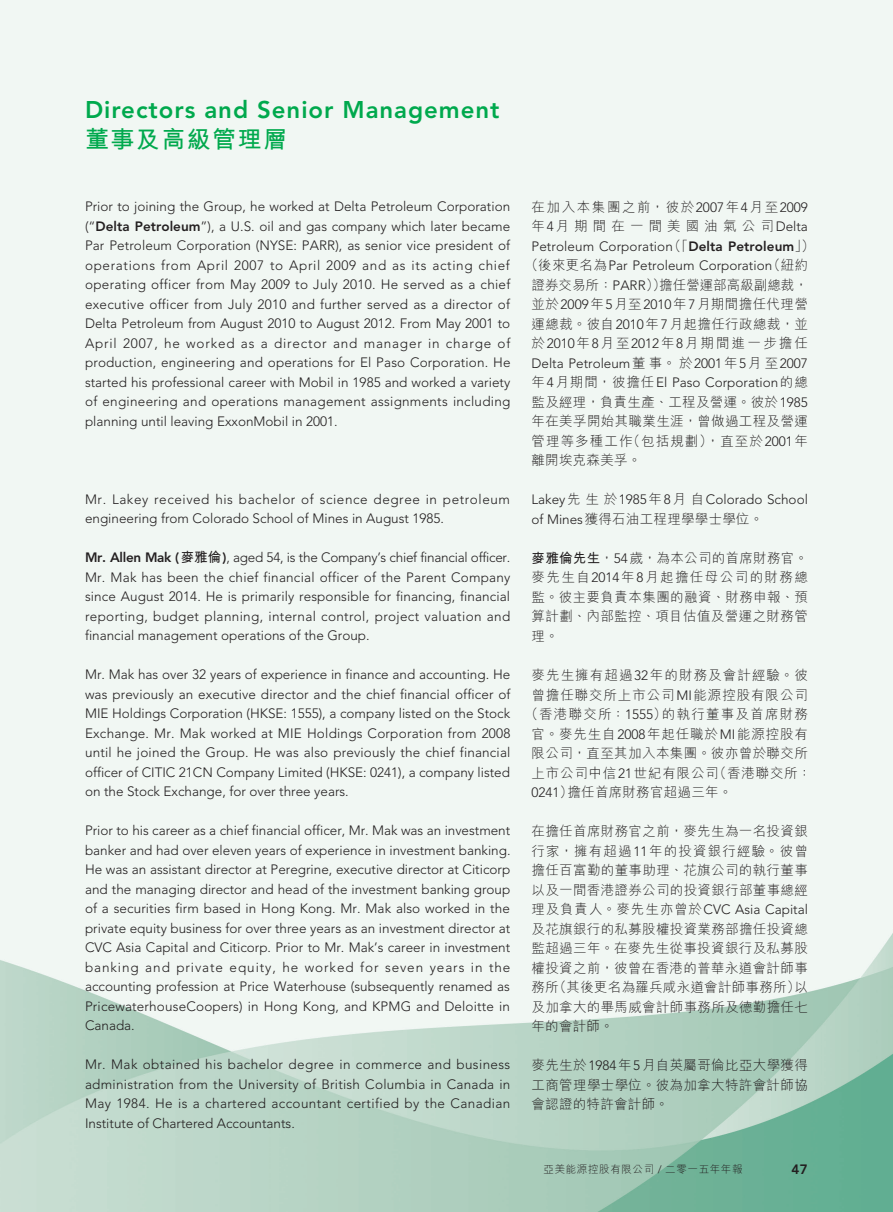
<style>
.page{position:relative;width:893px;height:1212px;background:#fff}
.page>*{position:absolute;margin:0;border:0;box-sizing:border-box;transform-origin:0 0}
.t1{font:800 24px "Avenir LT Std";letter-spacing:.04em;color:#00a94d}
.t2{font:700 24px "M Hei HK";letter-spacing:.06em;color:#00a94d}
._00_txt_E{font:300 13.5px/19.5px "Avenir LT Std";color:#231f20;text-align:justify}
._000_txt_C{font:300 13.5px/19.5px "M Hei HK";letter-spacing:.03em;color:#231f20;text-align:justify}
._000_txt_C-2{font:300 13.5px/19.5px "Avenir LT Std";color:#231f20}
._00_txt_E-2{font:300 13.5px/19.5px "Avenir LT Std";letter-spacing:.045em;color:#231f20}
._000_txt_C-3{font:300 13.5px "M Hei HK";letter-spacing:.08em;color:#231f20}
._000_txt_C-4{font:300 13.5px "M Hei HK";letter-spacing:.065em;color:#231f20}
._000_txt_C-5{font:300 13.5px "M Hei HK";letter-spacing:.12em;color:#231f20}
._000_txt_C-6{font:300 13.5px "M Hei HK";color:#231f20}
._000_txt_C-7{font:300 13.5px "M Hei HK";letter-spacing:.16em;color:#231f20}
._000_txt_C-8{font:300 13.5px "M Hei HK";letter-spacing:.09em;color:#231f20}
._000_txt_C-9{font:300 13.5px "M Hei HK";letter-spacing:.06em;color:#231f20}
._000_txt_C-10{font:300 13.5px "M Hei HK";letter-spacing:.38em;color:#231f20}
.t3{font:800 13.5px "Avenir LT Std";color:#231f20}
.t4{font:300 10.5px "M Hei HK";letter-spacing:.06em;color:#231f20}
.s1{font-weight:800}
.s2{font-family:"M Hei HK";font-weight:700}
.s3{font-family:"Avenir LT Std"}
.s4{font-family:"M Hei HK"}
.s5{font-weight:700}
</style>
<div class="page">
<img style="left:0;top:0;width:893px;height:1212px">
<h1 class="t1" style="left:85px;top:95px;width:416px">Directors and Senior Management</h1>
<h1 class="t2" style="left:85px;top:121px;width:204px">董事及高級管理層</h1>
<p class="_00_txt_E" style="left:85px;top:197px;width:427px">Prior to joining the Group, he worked at Delta Petroleum Corporation (“<span class="s1">Delta Petroleum</span>”), a U.S. oil and gas company which later became Par Petroleum Corporation (NYSE: PARR), as senior vice president of operations from April 2007 to April 2009 and as its acting chief operating officer from May 2009 to July 2010. He served as a chief executive officer from July 2010 and further served as a director of Delta Petroleum from August 2010 to August 2012. From May 2001 to April 2007, he worked as a director and manager in charge of production, engineering and operations for El Paso Corporation. He started his professional career with Mobil in 1985 and worked a variety of engineering and operations management assignments including planning until leaving ExxonMobil in 2001.</p>
<p class="_00_txt_E-2" style="left:85px;top:489px;width:427px">Mr. Lakey received his bachelor of science degree in petroleum engineering from Colorado School of Mines in August 1985.</p>
<p class="_00_txt_E" style="left:85px;top:548px;width:427px"><span class="s1">Mr. Allen Mak (</span><span class="s2">麥雅倫</span><span class="s1">)</span>, aged 54, is the Company’s chief financial officer.<br>Mr. Mak has been the chief financial officer of the Parent Company since August 2014. He is primarily responsible for financing, financial reporting, budget planning, internal control, project valuation and financial management operations of the Group.</p>
<p class="_00_txt_E" style="left:85px;top:665px;width:427px">Mr. Mak has over 32 years of experience in finance and accounting. He was previously an executive director and the chief financial officer of MIE Holdings Corporation (HKSE: 1555), a company listed on the Stock Exchange. Mr. Mak worked at MIE Holdings Corporation from 2008 until he joined the Group. He was also previously the chief financial officer of CITIC 21CN Company Limited (HKSE: 0241), a company listed on the Stock Exchange, for over three years.</p>
<p class="_00_txt_E" style="left:85px;top:821px;width:427px">Prior to his career as a chief financial officer, Mr. Mak was an investment banker and had over eleven years of experience in investment banking.<br>He was an assistant director at Peregrine, executive director at Citicorp and the managing director and head of the investment banking group of a securities firm based in Hong Kong. Mr. Mak also worked in the private equity business for over three years as an investment director at CVC Asia Capital and Citicorp. Prior to Mr. Mak’s career in investment banking and private equity, he worked for seven years in the accounting profession at Price Waterhouse (subsequently renamed as PricewaterhouseCoopers) in Hong Kong, and KPMG and Deloitte in Canada.</p>
<p class="_00_txt_E" style="left:85px;top:1055px;width:427px">Mr. Mak obtained his bachelor degree in commerce and business administration from the University of British Columbia in Canada in May 1984. He is a chartered accountant certified by the Canadian Institute of Chartered Accountants.</p>
<p class="_000_txt_C-5" style="left:531px;top:200px;width:278px">在加入本集團之前，彼於<span class="s3">2007</span>年<span class="s3">4</span>月至<span class="s3">2009</span></p>
<p class="_000_txt_C-10" style="left:531px;top:220px;width:278px">年<span class="s3">4</span>月期間在一間美國油氣公司<span class="s3">Delta</span></p>
<p class="_000_txt_C-2" style="left:531px;top:237px;width:285px">Petroleum Corporation<span class="s4">（「</span><span class="s1">Delta Petroleum</span><span class="s4">」）</span></p>
<p class="_000_txt_C-2" style="left:525px;top:256px;width:285px"><span class="s4">（後來更名為</span>Par Petroleum Corporation<span class="s4">（紐約</span></p>
<p class="_000_txt_C-6" style="left:531px;top:278px;width:278px">證券交易所：<span class="s3">PARR</span>））擔任營運部高級副總裁，</p>
<p class="_000_txt_C" style="left:531px;top:294px;width:278px">並於<span class="s3">2009</span>年<span class="s3">5</span>月至<span class="s3">2010</span>年<span class="s3">7</span>月期間擔任代理營</p>
<p class="_000_txt_C" style="left:531px;top:314px;width:278px">運總裁。彼自<span class="s3">2010</span>年<span class="s3">7</span>月起擔任行政總裁，並</p>
<p class="_000_txt_C-7" style="left:531px;top:337px;width:278px">於<span class="s3">2010</span>年<span class="s3">8</span>月至<span class="s3">2012</span>年<span class="s3">8</span>月期間進一步擔任</p>
<p class="_000_txt_C-2" style="left:531px;top:354px;width:278px">Delta Petroleum<span class="s4">董事。於</span>2001<span class="s4">年</span>5<span class="s4">月至</span>2007</p>
<p class="_000_txt_C-2" style="left:531px;top:373px;width:278px"><span class="s4">年</span>4<span class="s4">月期間，彼擔任</span>El Paso Corporation<span class="s4">的總</span></p>
<p class="_000_txt_C" style="left:531px;top:392px;width:278px">監及經理，負責生產、工程及營運。彼於<span class="s3">1985</span></p>
<p class="_000_txt_C" style="left:531px;top:411px;width:278px">年在美孚開始其職業生涯，曾做過工程及營運</p>
<p class="_000_txt_C-3" style="left:531px;top:434px;width:278px">管理等多種工作（包括規劃），直至於<span class="s3">2001</span>年</p>
<p class="_000_txt_C" style="left:531px;top:450px;width:111px">離開埃克森美孚。</p>
<p class="_000_txt_C-2" style="left:531px;top:490px;width:278px">Lakey<span class="s4">先生於</span>1985<span class="s4">年</span>8<span class="s4">月自</span>Colorado School of Mines<span class="s4">獲得石油工程理學學士學位。</span></p>
<p class="_000_txt_C" style="left:531px;top:548px;width:278px"><span class="s5">麥雅倫先生</span>，<span class="s3">54</span>歲，為本公司的首席財務官。麥先生自<span class="s3">2014</span>年<span class="s3">8</span>月起擔任母公司的財務總監。彼主要負責本集團的融資、財務申報、預算計劃、內部監控、項目估值及營運之財務管理。</p>
<p class="_000_txt_C-3" style="left:531px;top:668px;width:278px">麥先生擁有超過<span class="s3">32</span>年的財務及會計經驗。彼</p>
<p class="_000_txt_C-4" style="left:531px;top:688px;width:278px">曾擔任聯交所上市公司<span class="s3">MI</span>能源控股有限公司</p>
<p class="_000_txt_C-8" style="left:525px;top:707px;width:285px">（香港聯交所：<span class="s3">1555</span>）的執行董事及首席財務</p>
<p class="_000_txt_C-4" style="left:531px;top:727px;width:278px">官。麥先生自<span class="s3">2008</span>年起任職於<span class="s3">MI</span>能源控股有</p>
<p class="_000_txt_C" style="left:531px;top:743px;width:278px">限公司，直至其加入本集團。彼亦曾於聯交所</p>
<p class="_000_txt_C-9" style="left:531px;top:766px;width:281px">上市公司中信<span class="s3">21</span>世紀有限公司（香港聯交所：</p>
<p class="_000_txt_C" style="left:531px;top:782px;width:202px"><span class="s3">0241</span>）擔任首席財務官超過三年。</p>
<p class="_000_txt_C" style="left:531px;top:821px;width:278px">在擔任首席財務官之前，麥先生為一名投資銀行家，擁有超過<span class="s3">11</span>年的投資銀行經驗。彼曾擔任百富勤的董事助理、花旗公司的執行董事以及一間香港證券公司的投資銀行部董事總經理及負責人。麥先生亦曾於<span class="s3">CVC Asia Capital</span>及花旗銀行的私募股權投資業務部擔任投資總監超過三年。在麥先生從事投資銀行及私募股權投資之前，彼曾在香港的普華永道會計師事務所（其後更名為羅兵咸永道會計師事務所）以及加拿大的畢馬威會計師事務所及德勤擔任七年的會計師。</p>
<p class="_000_txt_C" style="left:531px;top:1055px;width:278px">麥先生於<span class="s3">1984</span>年<span class="s3">5</span>月自英屬哥倫比亞大學獲得工商管理學士學位。彼為加拿大特許會計師協會認證的特許會計師。</p>
<p class="t4" style="left:544px;top:1164px;width:200px">亞美能源控股有限公司 <span class="s3">/</span> 二零一五年年報</p>
<p class="t3" style="left:791px;top:1161px;width:18px">47</p>
</div>
